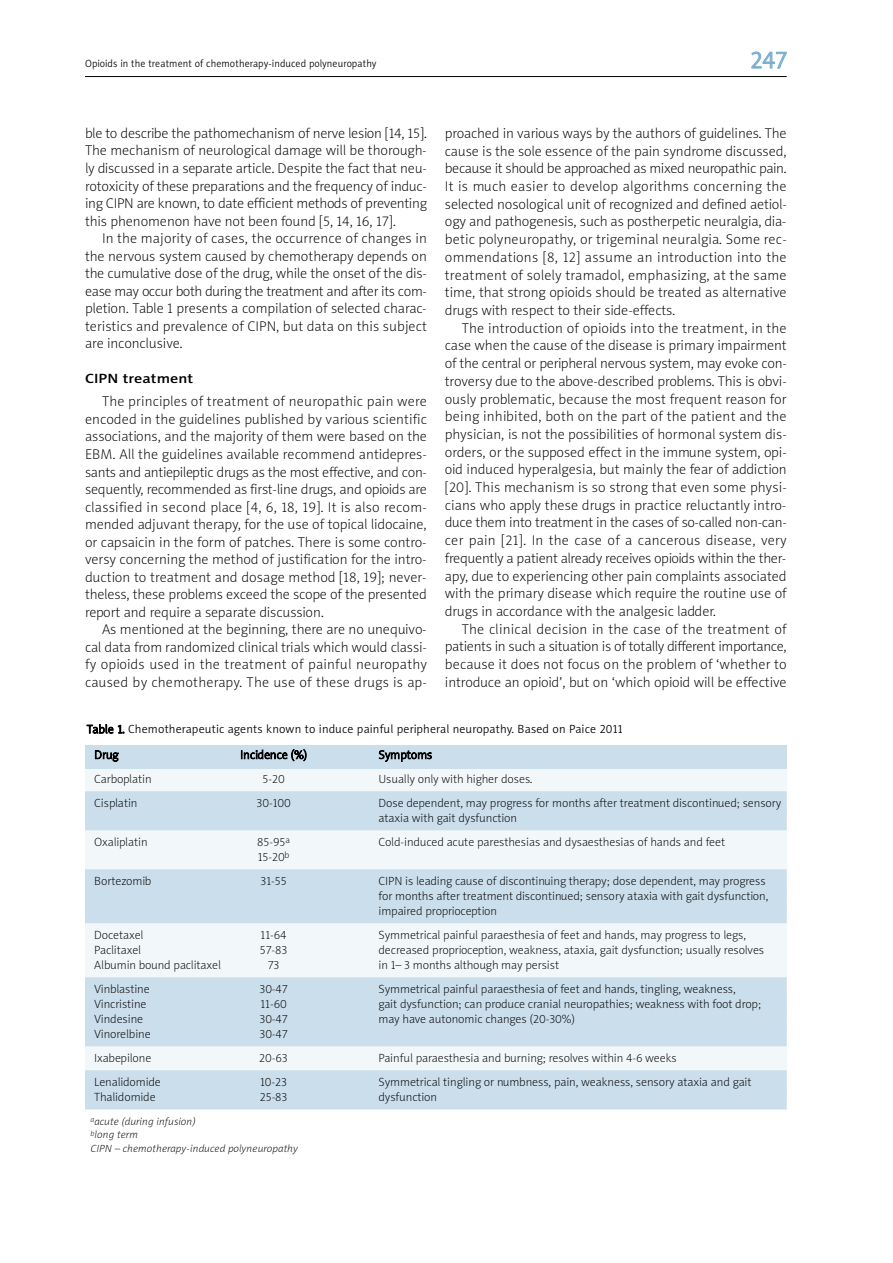
<style>
.page{position:relative;width:893px;height:1263px;background:#fff}
.page>*{position:absolute;margin:0;border:0;box-sizing:border-box;transform-origin:0 0}
.t1{font:24px "Naomi Sans EFNPS Light";color:#7caece}
.t2{font:14.25px/17.7px "Naomi Sans EFNPS Thin";color:#000;text-align:justify}
.t3{font:13.5px "Naomi Sans EFNPS Medium";color:#000;scale:1.2 1}
.t4{font:12px/15px "Naomi Sans EFNPS Thin";color:#000}
.t5{font:12px "Naomi Sans EFNPS Light";letter-spacing:.015em;color:#000}
.t6{font:italic 10.5px/13.5px "Naomi Sans EFNPS Thin";letter-spacing:.015em;color:#000}
.t7{font:10.5px "Naomi Sans EFNPS Light";letter-spacing:.015em;color:#000;scale:.95 1}
</style>
<div class="page">
<div style="left:85px;top:746px;width:702px;height:364px;background:#f2f7fa"></div>
<div style="left:85px;top:745px;width:702px;height:24px;background:#cbdeeb"></div>
<div style="left:85px;top:791px;width:702px;height:24px;background:#cbdeeb"></div>
<div style="left:85px;top:812px;width:702px;height:18px;background:#cbdeeb"></div>
<div style="left:85px;top:869px;width:702px;height:24px;background:#cbdeeb"></div>
<div style="left:85px;top:890px;width:702px;height:18px;background:#cbdeeb"></div>
<div style="left:85px;top:905px;width:702px;height:18px;background:#cbdeeb"></div>
<div style="left:85px;top:977px;width:702px;height:24px;background:#cbdeeb"></div>
<div style="left:85px;top:998px;width:702px;height:18px;background:#cbdeeb"></div>
<div style="left:85px;top:1013px;width:702px;height:18px;background:#cbdeeb"></div>
<div style="left:85px;top:1028px;width:702px;height:18px;background:#cbdeeb"></div>
<div style="left:85px;top:1070px;width:702px;height:24px;background:#cbdeeb"></div>
<div style="left:85px;top:1091px;width:702px;height:18px;background:#cbdeeb"></div>
<hr style="left:85px;top:76px;width:702px;height:1px;background:#000">
<p class="t7" style="left:85px;top:60px;width:308px">Opioids in the treatment of chemotherapy-induced polyneuropathy</p>
<h1 class="t1" style="left:750px;top:51px;width:38px">247</h1>
<p class="t2" style="left:85px;top:126px;width:343px">ble to describe the pathomechanism of nerve lesion [14, 15].<br>The mechanism of neurological damage will be thorough&shy;ly discussed in a separate article. Despite the fact that neu&shy;rotoxicity of these preparations and the frequency of induc&shy;ing CIPN are known, to date efficient methods of preventing this phenomenon have not been found [5, 14, 16, 17].</p>
<p class="t2" style="left:85px;top:231px;width:343px;text-indent:17px">In the majority of cases, the occurrence of changes in the nervous system caused by chemotherapy depends on the cumulative dose of the drug, while the onset of the dis&shy;ease may occur both during the treatment and after its com&shy;pletion. Table 1 presents a compilation of selected charac&shy;teristics and prevalence of CIPN, but data on this subject are inconclusive.</p>
<p class="t3" style="left:85px;top:373px;width:92px">CIPN treatment</p>
<p class="t2" style="left:85px;top:394px;width:343px;text-indent:17px">The principles of treatment of neuropathic pain were encoded in the guidelines published by various scientific associations, and the majority of them were based on the EBM. All the guidelines available recommend antidepres&shy;sants and antiepileptic drugs as the most effective, and con&shy;sequently, recommended as first-line drugs, and opioids are classified in second place [4, 6, 18, 19]. It is also recom&shy;mended adjuvant therapy, for the use of topical lidocaine, or capsaicin in the form of patches. There is some contro&shy;versy concerning the method of justification for the intro&shy;duction to treatment and dosage method [18, 19]; never&shy;theless, these problems exceed the scope of the presented report and require a separate discussion.</p>
<p class="t2" style="left:85px;top:622px;width:343px;text-indent:17px">As mentioned at the beginning, there are no unequivo&shy;cal data from randomized clinical trials which would classi&shy;fy opioids used in the treatment of painful neuropathy caused by chemotherapy. The use of these drugs is ap-</p>
<p class="t2" style="left:445px;top:125px;width:343px">proached in various ways by the authors of guidelines. The cause is the sole essence of the pain syndrome discussed, because it should be approached as mixed neuropathic pain.<br>It is much easier to develop algorithms concerning the selected nosological unit of recognized and defined aetiol&shy;ogy and pathogenesis, such as postherpetic neuralgia, dia&shy;betic polyneuropathy, or trigeminal neuralgia. Some rec&shy;ommendations [8, 12] assume an introduction into the treatment of solely tramadol, emphasizing, at the same time, that strong opioids should be treated as alternative drugs with respect to their side-effects.</p>
<p class="t2" style="left:445px;top:320px;width:343px;text-indent:17px">The introduction of opioids into the treatment, in the case when the cause of the disease is primary impairment of the central or peripheral nervous system, may evoke con&shy;troversy due to the above-described problems. This is obvi&shy;ously problematic, because the most frequent reason for being inhibited, both on the part of the patient and the physician, is not the possibilities of hormonal system dis&shy;orders, or the supposed effect in the immune system, opi&shy;oid induced hyperalgesia, but mainly the fear of addiction [20]. This mechanism is so strong that even some physi&shy;cians who apply these drugs in practice reluctantly intro&shy;duce them into treatment in the cases of so-called non-can&shy;cer pain [21]. In the case of a cancerous disease, very frequently a patient already receives opioids within the ther&shy;apy, due to experiencing other pain complaints associated with the primary disease which require the routine use of drugs in accordance with the analgesic ladder.</p>
<p class="t2" style="left:445px;top:621px;width:343px;text-indent:17px">The clinical decision in the case of the treatment of patients in such a situation is of totally different importance, because it does not focus on the problem of ‘whether to introduce an opioid’, but on ‘which opioid will be effective</p>
<p class="t5" style="left:87px;top:724px;width:537px">Table 1. Chemotherapeutic agents known to induce painful peripheral neuropathy. Based on Paice 2011</p>
<p class="t4" style="left:94px;top:748px;width:26px">Drug</p>
<p class="t4" style="left:240px;top:748px;width:68px">Incidence (%)</p>
<p class="t4" style="left:379px;top:748px;width:55px">Symptoms</p>
<p class="t4" style="left:94px;top:772px;width:59px">Carboplatin</p>
<p class="t4" style="left:262px;top:772px;width:24px">5-20</p>
<p class="t4" style="left:378px;top:772px;width:156px">Usually only with higher doses.</p>
<p class="t4" style="left:94px;top:796px;width:45px">Cisplatin</p>
<p class="t4" style="left:257px;top:796px;width:36px">30-100</p>
<p class="t4" style="left:378px;top:796px;width:404px">Dose dependent, may progress for months after treatment discontinued; sensory ataxia with gait dysfunction</p>
<p class="t4" style="left:94px;top:835px;width:55px">Oxaliplatin</p>
<p class="t4" style="left:257px;top:835px;width:34px">85-95<sup>a</sup></p>
<p class="t4" style="left:378px;top:835px;width:348px">Cold-induced acute paresthesias and dysaesthesias of hands and feet</p>
<p class="t4" style="left:258px;top:850px;width:33px">15-20<sup>b</sup></p>
<p class="t4" style="left:94px;top:874px;width:59px">Bortezomib</p>
<p class="t4" style="left:260px;top:874px;width:28px">31-55</p>
<p class="t4" style="left:378px;top:874px;width:391px">CIPN is leading cause of discontinuing therapy; dose dependent, may progress for months after treatment discontinued; sensory ataxia with gait dysfunction, impaired proprioception</p>
<p class="t4" style="left:94px;top:928px;width:51px">Docetaxel</p>
<p class="t4" style="left:261px;top:928px;width:27px">11-64</p>
<p class="t4" style="left:378px;top:928px;width:369px">Symmetrical painful paraesthesia of feet and hands, may progress to legs,</p>
<p class="t4" style="left:94px;top:943px;width:48px">Paclitaxel</p>
<p class="t4" style="left:260px;top:943px;width:29px">57-83</p>
<p class="t4" style="left:378px;top:943px;width:387px">decreased proprioception, weakness, ataxia, gait dysfunction; usually resolves</p>
<p class="t4" style="left:94px;top:958px;width:128px">Albumin bound paclitaxel</p>
<p class="t4" style="left:268px;top:958px;width:13px">73</p>
<p class="t4" style="left:378px;top:958px;width:182px">in 1– 3 months although may persist</p>
<p class="t4" style="left:94px;top:982px;width:57px">Vinblastine</p>
<p class="t4" style="left:259px;top:982px;width:30px">30-47</p>
<p class="t4" style="left:378px;top:982px;width:359px">Symmetrical painful paraesthesia of feet and hands, tingling, weakness,</p>
<p class="t4" style="left:94px;top:997px;width:54px">Vincristine</p>
<p class="t4" style="left:260px;top:997px;width:28px">11-60</p>
<p class="t4" style="left:378px;top:997px;width:384px">gait dysfunction; can produce cranial neuropathies; weakness with foot drop;</p>
<p class="t4" style="left:94px;top:1012px;width:50px">Vindesine</p>
<p class="t4" style="left:259px;top:1012px;width:30px">30-47</p>
<p class="t4" style="left:378px;top:1012px;width:198px">may have autonomic changes (20-30%)</p>
<p class="t4" style="left:94px;top:1027px;width:58px">Vinorelbine</p>
<p class="t4" style="left:259px;top:1027px;width:30px">30-47</p>
<p class="t4" style="left:94px;top:1051px;width:59px">Ixabepilone</p>
<p class="t4" style="left:259px;top:1051px;width:30px">20-63</p>
<p class="t4" style="left:378px;top:1051px;width:300px">Painful paraesthesia and burning; resolves within 4-6 weeks</p>
<p class="t4" style="left:94px;top:1075px;width:68px">Lenalidomide</p>
<p class="t4" style="left:260px;top:1075px;width:28px">10-23</p>
<p class="t4" style="left:378px;top:1075px;width:374px">Symmetrical tingling or numbness, pain, weakness, sensory ataxia and gait</p>
<p class="t4" style="left:94px;top:1090px;width:63px">Thalidomide</p>
<p class="t4" style="left:260px;top:1090px;width:29px">25-83</p>
<p class="t4" style="left:378px;top:1090px;width:60px">dysfunction</p>
<p class="t6" style="left:90px;top:1115px;width:209px"><sup>a</sup>acute (during infusion)<br><sup>b</sup>long term<br>CIPN – chemotherapy-induced polyneuropathy</p>
</div>
